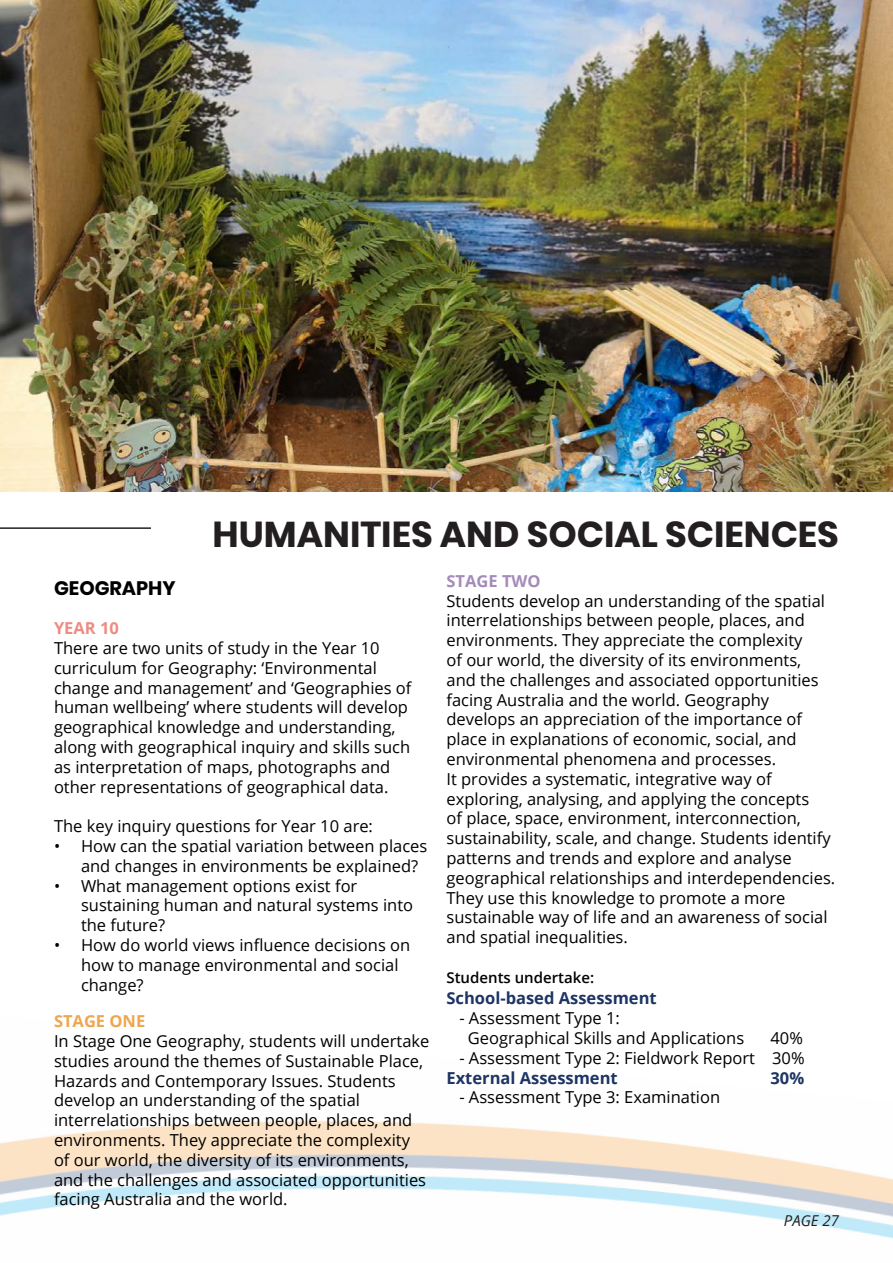
<style>
.page{position:relative;width:893px;height:1263px;background:#fff}
.page>*{position:absolute;margin:0;border:0;box-sizing:border-box;transform-origin:0 0}
.t1{font:700 36px "Poppins";color:#231f20}
.t2{font:700 19.5px "Poppins";color:#000}
.t3{font:16.5px/19.8px "Open Sans";color:#000}
.t4{font:700 16.5px "Open Sans";color:#1d3464}
.t5{font:700 16.5px "Open Sans";color:#eea64f}
.t6{font:700 16.5px "Open Sans";color:#a48bb9}
.t7{font:700 16.5px "Open Sans";color:#ec8c83}
.t8{font:600 15px "Open Sans";color:#000}
.t9{font:italic 15px "Open Sans";color:#231f20}
</style>
<div class="page">
<img style="left:0;top:0;width:893px;height:492px">
<hr style="left:0;top:527px;width:151px;height:2px;background:#231f20">
<p class="t1" style="left:213px;top:513px;width:628px">HUMANITIES AND SOCIAL SCIENCES</p>
<p class="t2" style="left:54px;top:576px;width:123px">GEOGRAPHY</p>
<p class="t7" style="left:54px;top:616px;width:66px">YEAR 10</p>
<p class="t3" style="left:54px;top:638px;width:359px">There are two units of study in the Year 10 curriculum for Geography: ‘Environmental change and management’ and ‘Geographies of human wellbeing’ where students will develop geographical knowledge and understanding, along with geographical inquiry and skills such as interpretation of maps, photographs and other representations of geographical data.</p>
<p class="t3" style="left:54px;top:816px;width:321px">The key inquiry questions for Year 10 are:</p>
<p class="t3" style="left:81px;top:836px;width:348px;text-indent:-27px">• How can the spatial variation between places and changes in environments be explained?</p>
<p class="t3" style="left:81px;top:875px;width:334px;text-indent:-27px">• What management options exist for sustaining human and natural systems into the future?</p>
<p class="t3" style="left:81px;top:935px;width:331px;text-indent:-27px">• How do world views influence decisions on how to manage environmental and social change?</p>
<p class="t5" style="left:54px;top:1009px;width:93px">STAGE ONE</p>
<p class="t3" style="left:54px;top:1031px;width:377px">In Stage One Geography, students will undertake studies around the themes of Sustainable Place, Hazards and Contemporary Issues. Students develop an understanding of the spatial interrelationships between people, places, and environments. They appreciate the complexity of our world, the diversity of its environments, and the challenges and associated opportunities facing Australia and the world.</p>
<p class="t6" style="left:446px;top:569px;width:96px">STAGE TWO</p>
<p class="t3" style="left:446px;top:590px;width:390px">Students develop an understanding of the spatial interrelationships between people, places, and environments. They appreciate the complexity<br>of our world, the diversity of its environments,<br>and the challenges and associated opportunities facing Australia and the world. Geography develops an appreciation of the importance of place in explanations of economic, social, and environmental phenomena and processes.<br>It provides a systematic, integrative way of exploring, analysing, and applying the concepts<br>of place, space, environment, interconnection, sustainability, scale, and change. Students identify patterns and trends and explore and analyse geographical relationships and interdependencies.<br>They use this knowledge to promote a more sustainable way of life and an awareness of social and spatial inequalities.</p>
<p class="t8" style="left:446px;top:967px;width:149px">Students undertake:</p>
<p class="t4" style="left:446px;top:987px;width:212px">School-based Assessment</p>
<p class="t3" style="left:459px;top:1008px;width:162px">- Assessment Type 1:</p>
<p class="t3" style="left:468px;top:1028px;width:278px">Geographical Skills and Applications</p>
<p class="t3" style="left:770px;top:1028px;width:34px">40%</p>
<p class="t3" style="left:459px;top:1047px;width:347px">- Assessment Type 2: Fieldwork Report 30%</p>
<p class="t4" style="left:446px;top:1066px;width:173px">External Assessment</p>
<p class="t4" style="left:770px;top:1066px;width:35px">30%</p>
<p class="t3" style="left:459px;top:1087px;width:262px">- Assessment Type 3: Examination</p>
<p class="t9" style="left:784px;top:1211px;width:57px">PAGE 27</p>
</div>
